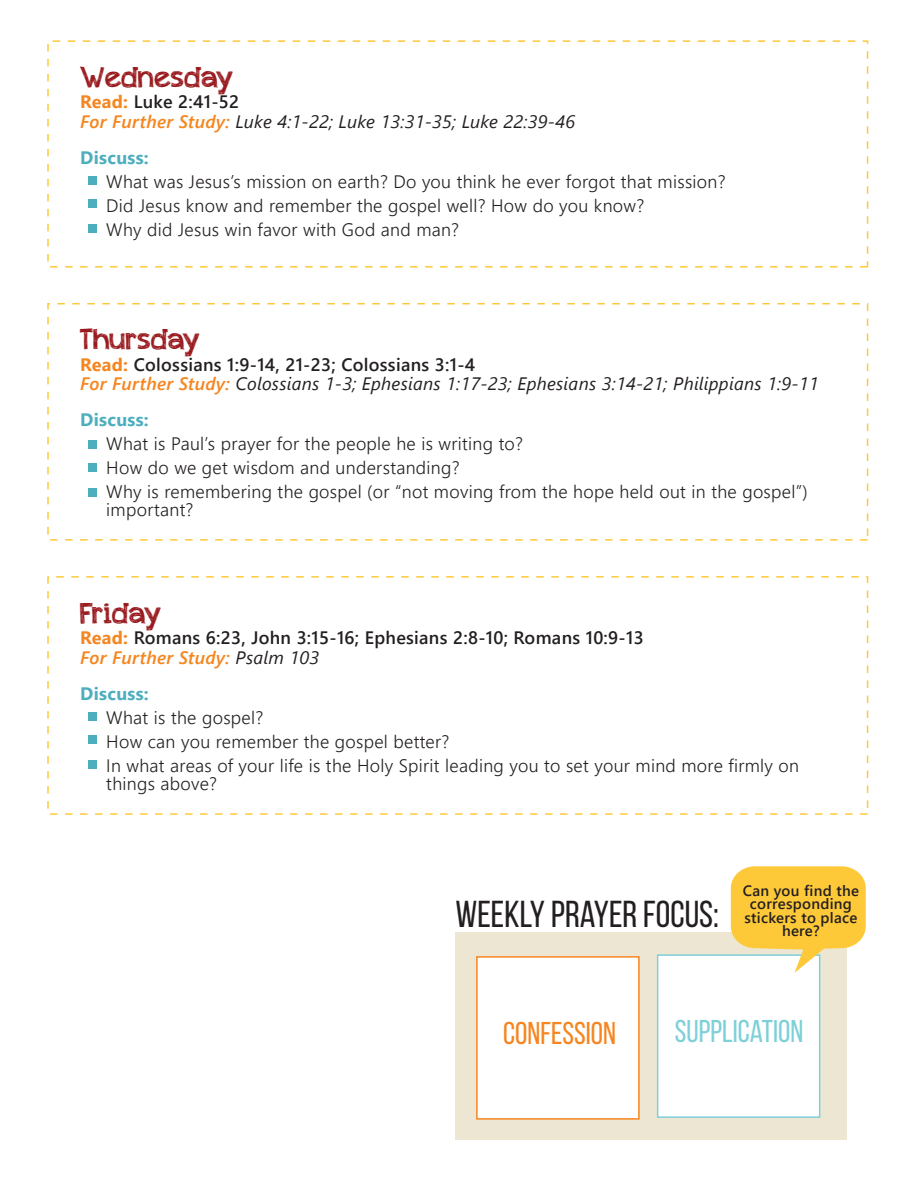
<style>
.page{position:relative;width:918px;height:1188px;background:#fff}
.page>*{position:absolute;margin:0;border:0;box-sizing:border-box;transform-origin:0 0}
.t1{font:37.5px "Bebas Neue";color:#231f20}
.t2{font:31.5px "Bebas Neue";color:#7ed0d8}
.t3{font:31.5px "Bebas Neue";color:#f58620}
.t4{font:28.5px "appleberry";color:#991a1e}
.t5{font:300 18px/24px "Segoe UI";letter-spacing:.015em;color:#231f20}
.t6{font:italic 18px/19.5px "Segoe UI";letter-spacing:.015em;color:#231f20}
.t7{font:600 18px/19.5px "Segoe UI";letter-spacing:.015em;color:#231f20}
.t8{font:700 18px "Segoe UI";letter-spacing:.015em;color:#4daebe}
.t9{font:600 15px/13.5px "Segoe UI";letter-spacing:.015em;color:#231f20;text-align:center}
.s1{font-weight:700;font-style:normal;color:#f58620}
.s2{font-weight:600;font-style:normal}
.s3{font-weight:600;color:#f58620}
.s4{font-weight:700;color:#f58620}
.s5{font-style:italic;color:#f58620}
.s6{font-weight:400;font-style:italic}
</style>
<div class="page">
<div style="left:455px;top:932px;width:392px;height:208px;background:#ede6d3"></div>
<div style="left:47px;top:40px;width:821px;height:228px;border:2px dashed #fec939"></div>
<div style="left:47px;top:303px;width:821px;height:238px;border:2px dashed #fec939"></div>
<div style="left:47px;top:576px;width:821px;height:239px;border:2px dashed #fec939"></div>
<div style="left:476px;top:956px;width:164px;height:164px;background:#fff;border:2px solid #f58620"></div>
<div style="left:657px;top:954px;width:163px;height:164px;background:#fff;border:2px solid #7ed0d8"></div>
<svg style="left:731px;top:866px;width:135px;height:107px"></svg>
<div style="left:88px;top:176px;width:9px;height:9px;background:#4daebe"></div>
<div style="left:88px;top:199px;width:9px;height:9px;background:#4daebe"></div>
<div style="left:88px;top:224px;width:9px;height:9px;background:#4daebe"></div>
<div style="left:88px;top:440px;width:9px;height:9px;background:#4daebe"></div>
<div style="left:88px;top:463px;width:9px;height:9px;background:#4daebe"></div>
<div style="left:88px;top:488px;width:9px;height:9px;background:#4daebe"></div>
<div style="left:88px;top:712px;width:9px;height:9px;background:#4daebe"></div>
<div style="left:88px;top:735px;width:9px;height:8px;background:#4daebe"></div>
<div style="left:88px;top:760px;width:9px;height:9px;background:#4daebe"></div>
<h3 class="t4" style="left:80px;top:65px;width:154px">Wednesday</h3>
<p class="t6" style="left:80px;top:89px;width:496px"><span class="s1">Read:</span> <span class="s2">Luke 2:41-52<br></span><span class="s3">For Further Study:</span> Luke 4:1-22; Luke 13:31-35; Luke 22:39-46</p>
<p class="t8" style="left:80px;top:140px;width:70px">Discuss:</p>
<p class="t5" style="left:106px;top:168px;width:621px">What was Jesus’s mission on earth? Do you think he ever forgot that mission?<br>Did Jesus know and remember the gospel well? How do you know?<br>Why did Jesus win favor with God and man?</p>
<h3 class="t4" style="left:80px;top:328px;width:121px">Thursday</h3>
<p class="t6" style="left:80px;top:352px;width:740px"><span class="s1">Read:</span> <span class="s2">Colossians 1:9-14, 21-23; Colossians 3:1-4<br></span><span class="s3">For Further Study:</span> Colossians 1-3; Ephesians 1:17-23; Ephesians 3:14-21; Philippians 1:9-11</p>
<p class="t8" style="left:80px;top:403px;width:70px">Discuss:</p>
<p class="t5" style="left:106px;top:430px;width:703px">What is Paul’s prayer for the people he is writing to?<br>How do we get wisdom and understanding?<br>Why is remembering the gospel (or “not moving from the hope held out in the gospel”)</p>
<p class="t5" style="left:106px;top:496px;width:88px">important?</p>
<h3 class="t4" style="left:80px;top:601px;width:82px">Friday</h3>
<p class="t7" style="left:80px;top:626px;width:565px"><span class="s4">Read:</span> Romans 6:23, John 3:15-16; Ephesians 2:8-10; Romans 10:9-13<br><span class="s5">For Further Study:</span> <span class="s6">Psalm 103</span></p>
<p class="t8" style="left:80px;top:676px;width:70px">Discuss:</p>
<p class="t5" style="left:106px;top:703px;width:694px">What is the gospel?<br>How can you remember the gospel better?<br>In what areas of your life is the Holy Spirit leading you to set your mind more firmly on</p>
<p class="t5" style="left:106px;top:769px;width:112px">things above?</p>
<h1 class="t1" style="left:455px;top:894px;width:265px">WEEKLY PRAYER FOCUS:</h1>
<p class="t9" style="left:743px;top:882px;width:118px">Can you find the corresponding stickers to place here?</p>
<h2 class="t3" style="left:503px;top:1016px;width:114px">CONFESSION</h2>
<h2 class="t2" style="left:675px;top:1015px;width:130px">SUPPLICATION</h2>
</div>
